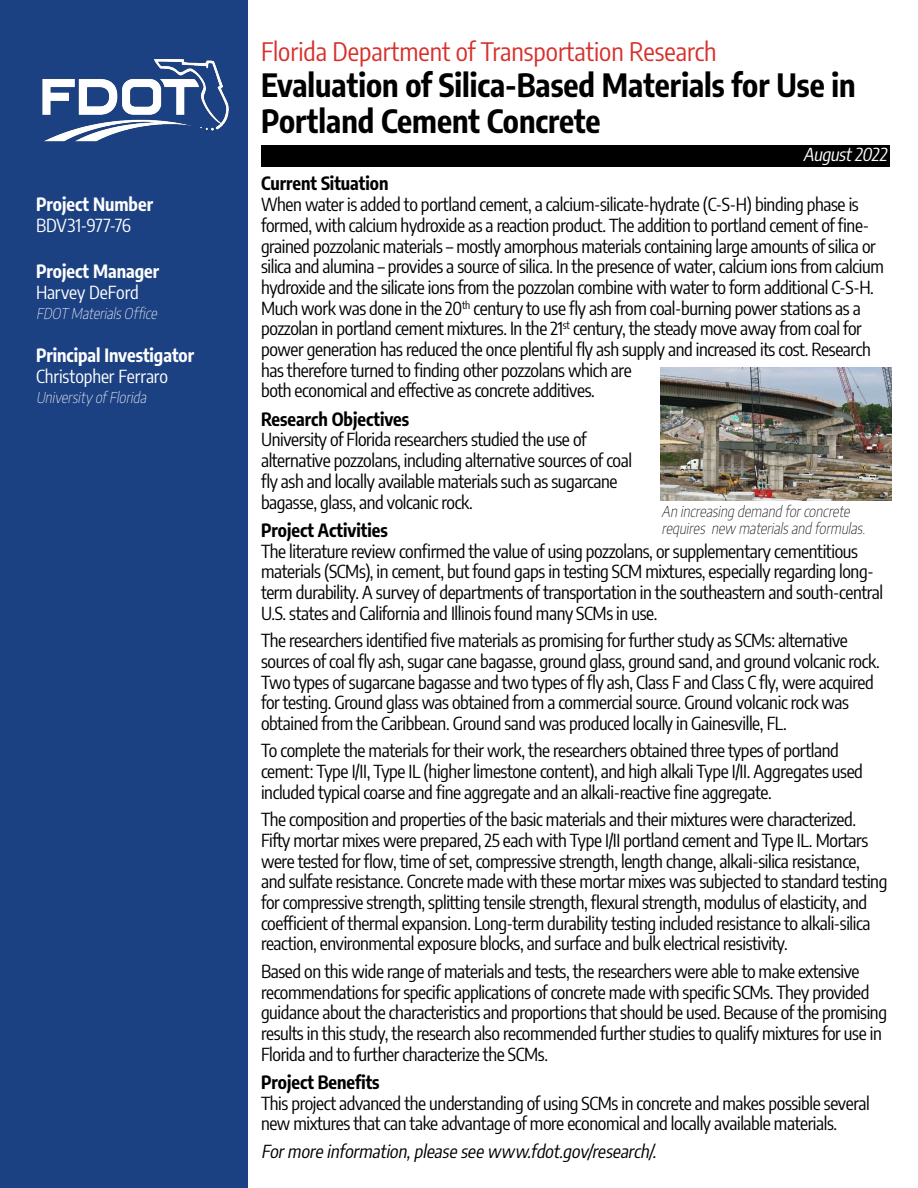
<style>
.page{position:relative;width:918px;height:1188px;background:#fff}
.page>*{position:absolute;margin:0;border:0;box-sizing:border-box;transform-origin:0 0}
.Title_2{font:700 31.5px/36px "Encode Sans Condensed";color:#000101}
.Title_1{font:25.5px "Encode Sans Condensed";color:#d7302c}
.Paragraph_Style_1{font:18px/20.7px "Encode Sans Condensed";letter-spacing:-.02em;color:#000}
.Heading{font:700 18px "Encode Sans Condensed";color:#000}
.Text_2{font:italic 18px "Encode Sans Condensed";color:#000}
.Sidebar_text_1{font:700 18px "Encode Sans Condensed";color:#fefefe}
.Sidebar_text_2{font:18px "Encode Sans Condensed";letter-spacing:-.005em;color:#fefefe}
.Date{font:italic 18px "Encode Sans Condensed";color:#fff}
.t1{font:italic 100 15px/16.5px "Encode Sans Condensed";color:#000}
.Sidebar_text_3{font:italic 100 15px "Encode Sans Condensed";color:#fefefe}
.s1{font-style:inherit}
</style>
<div class="page">
<div style="left:0;top:0;width:248px;height:1188px;background:#1c4182"></div>
<div style="left:262px;top:145px;width:628px;height:21px;background:#000"></div>
<img style="left:661px;top:367px;width:230px;height:134px">
<img style="left:42px;top:58px;width:187px;height:84px">
<p class="Sidebar_text_1" style="left:36px;top:190px;width:119px">Project Number</p>
<p class="Sidebar_text_2" style="left:36px;top:212px;width:97px">BDV31-977-76</p>
<p class="Sidebar_text_1" style="left:36px;top:258px;width:125px">Project Manager</p>
<p class="Sidebar_text_2" style="left:36px;top:280px;width:104px">Harvey DeFord</p>
<p class="Sidebar_text_3" style="left:36px;top:303px;width:126px">FDOT MaterialsOffice</p>
<p class="Sidebar_text_1" style="left:36px;top:341px;width:160px">Principal Investigator</p>
<p class="Sidebar_text_2" style="left:36px;top:363px;width:134px">Christopher Ferraro</p>
<p class="Sidebar_text_3" style="left:36px;top:387px;width:115px">University ofFlorida</p>
<p class="Title_1" style="left:261px;top:34px;width:457px">Florida Department of Transportation Research</p>
<p class="Title_2" style="left:261px;top:66px;width:596px">Evaluation of Silica-Based Materials for Use in<br>Portland Cement Concrete</p>
<p class="Date" style="left:803px;top:142px;width:89px">August<span class="s1">2022</span></p>
<h1 class="Heading" style="left:261px;top:170px;width:129px">Current Situation</h1>
<p class="Paragraph_Style_1" style="left:261px;top:193px;width:624px">When water is added to portland cement, a calcium-silicate-hydrate (C-S-H) binding phase is formed, with calcium hydroxide as a reaction product. The addition to portland cement of fine&shy;grained pozzolanic materials – mostly amorphous materials containing large amounts of silica or silica and alumina – provides a source of silica. In the presence of water, calcium ions from calcium hydroxide and the silicate ions from the pozzolan combine with water to form additional C-S-H.<br>Much work was done in the 20<sup>th</sup> century to use fly ash from coal-burning power stations as a pozzolan in portland cement mixtures. In the 21<sup>st</sup> century, the steady move away from coal for power generation has reduced the once plentiful fly ash supply and increased its cost. Research has therefore turned to finding other pozzolans which are<br>both economical and effective as concrete additives.</p>
<h1 class="Heading" style="left:261px;top:405px;width:150px">Research Objectives</h1>
<p class="Paragraph_Style_1" style="left:261px;top:429px;width:373px">University of Florida researchers studied the use of alternative pozzolans, including alternative sources of coal fly ash and locally available materials such as sugarcane bagasse, glass, and volcanic rock.</p>
<h1 class="Heading" style="left:261px;top:517px;width:128px">Project Activities</h1>
<p class="Paragraph_Style_1" style="left:261px;top:540px;width:624px">The literature review confirmed the value of using pozzolans, or supplementary cementitious materials (SCMs), in cement, but found gaps in testing SCM mixtures, especially regarding long&shy;term durability. A survey of departments of transportation in the southeastern and south-central U.S. states and California and Illinois found many SCMs in use.</p>
<p class="Paragraph_Style_1" style="left:261px;top:629px;width:620px">The researchers identified five materials as promising for further study as SCMs: alternative sources of coal fly ash, sugar cane bagasse, ground glass, ground sand, and ground volcanic rock.<br>Two types of sugarcane bagasse and two types of fly ash, Class F and Class C fly, were acquired for testing. Ground glass was obtained from a commercial source. Ground volcanic rock was obtained from the Caribbean. Ground sand was produced locally in Gainesville, FL.</p>
<p class="Paragraph_Style_1" style="left:261px;top:740px;width:604px">To complete the materials for their work, the researchers obtained three types of portland cement: Type I/II, Type IL (higher limestone content), and high alkali Type I/II. Aggregates used included typical coarse and fine aggregate and an alkali-reactive fine aggregate.</p>
<p class="Paragraph_Style_1" style="left:261px;top:808px;width:628px">The composition and properties of the basic materials and their mixtures were characterized.<br>Fifty mortar mixes were prepared, 25 each with Type I/II portland cement and Type IL. Mortars were tested for flow, time of set, compressive strength, length change, alkali-silica resistance, and sulfate resistance. Concrete made with these mortar mixes was subjected to standard testing for compressive strength, splitting tensile strength, flexural strength, modulus of elasticity, and coefficient of thermal expansion. Long-term durability testing included resistance to alkali-silica reaction, environmental exposure blocks, and surface and bulk electrical resistivity.</p>
<p class="Paragraph_Style_1" style="left:261px;top:960px;width:628px">Based on this wide range of materials and tests, the researchers were able to make extensive recommendations for specific applications of concrete made with specific SCMs. They provided guidance about the characteristics and proportions that should be used. Because of the promising results in this study, the research also recommended further studies to qualify mixtures for use in Florida and to further characterize the SCMs.</p>
<h1 class="Heading" style="left:261px;top:1069px;width:120px">Project Benefits</h1>
<p class="Paragraph_Style_1" style="left:261px;top:1092px;width:610px">This project advanced the understanding of using SCMs in concrete and makes possible several new mixtures that can take advantage of more economical and locally available materials.</p>
<h6 class="Text_2" style="left:261px;top:1139px;width:401px">Formore information,please see www.fdot.gov/research/.</h6>
<p class="t1" style="left:661px;top:503px;width:209px">An increasing demand forconcrete requires new materialsand formulas.</p>
</div>
